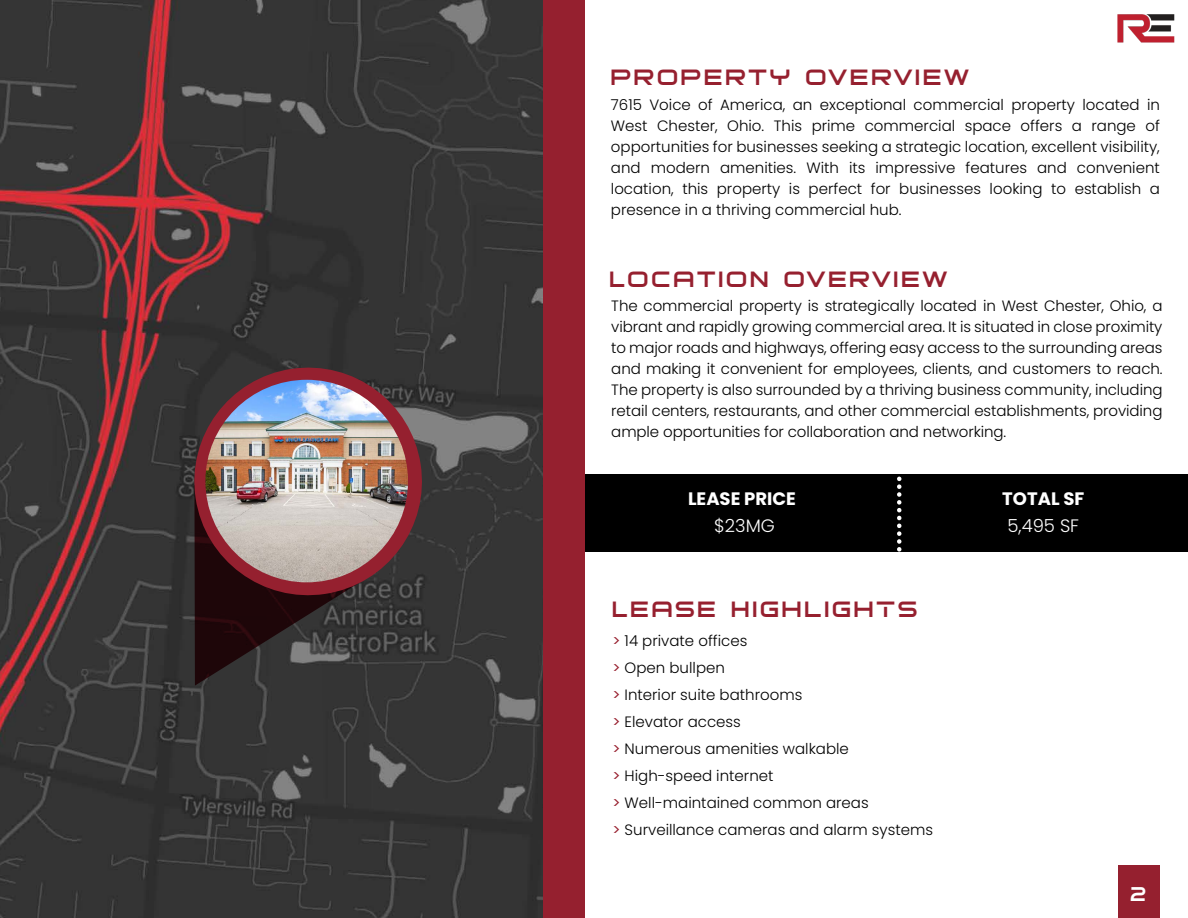
<style>
.page{position:relative;width:1188px;height:918px;background:#fff}
.page>*{position:absolute;margin:0;border:0;box-sizing:border-box;transform-origin:0 0}
.t1{font:500 30px "Bitsumishi Pro";letter-spacing:.1em;color:#96202f}
.t2{font:500 27px "Bitsumishi Pro";color:#fff}
.t3{font:700 18px "Poppins";color:#fff}
.t4{font:300 18px "Poppins";color:#fff}
.t5{font:300 15px/21px "Poppins";color:#000;text-align:justify}
.s1{font-weight:400;color:#98202f}
</style>
<div class="page">
<img style="left:0;top:0;width:543px;height:918px">
<img style="left:1117px;top:14px;width:58px;height:29px">
<div style="left:543px;top:0;width:42px;height:918px;background:#95202f"></div>
<div style="left:1118px;top:866px;width:42px;height:52px;background:#95202f"></div>
<svg style="left:194px;top:603px;width:172px;height:83px;background:#312829"></svg>
<svg style="left:186px;top:360px;width:244px;height:243px;background:#522a2f"></svg>
<div style="left:585px;top:474px;width:603px;height:78px;background:#000"></div>
<svg style="left:897px;top:479px;width:5px;height:73px"></svg>
<img style="left:205px;top:380px;width:203px;height:202px;border-radius:101px">
<h1 class="t1" style="left:611px;top:66px;width:359px">PROPERTY OVERVIEW</h1>
<p class="t5" style="left:611px;top:94px;width:551px">7615 Voice of America, an exceptional commercial property located in West Chester, Ohio. This prime commercial space offers a range of opportunities for businesses seeking a strategic location, excellent visibility, and modern amenities. With its impressive features and convenient location, this property is perfect for businesses looking to establish a presence in a thriving commercial hub.</p>
<h1 class="t1" style="left:609px;top:267px;width:339px">LOCATION OVERVIEW</h1>
<p class="t5" style="left:611px;top:296px;width:553px">The commercial property is strategically located in West Chester, Ohio, a vibrant and rapidly growing commercial area. It is situated in close proximity to major roads and highways, offering easy access to the surrounding areas and making it convenient for employees, clients, and customers to reach.<br>The property is also surrounded by a thriving business community, including retail centers, restaurants, and other commercial establishments, providing ample opportunities for collaboration and networking.</p>
<p class="t3" style="left:688px;top:489px;width:109px">LEASE PRICE</p>
<p class="t4" style="left:714px;top:516px;width:62px">$23MG</p>
<h1 class="t1" style="left:612px;top:597px;width:306px">LEASE Highlights</h1>
<p class="t5" style="left:612px;top:627px;width:322px;line-height:27px;text-align:left"><span class="s1">&gt;</span> 14 private offices<br><span class="s1">&gt;</span> Open bullpen<br><span class="s1">&gt;</span> Interior suite bathrooms<br><span class="s1">&gt;</span> Elevator access<br><span class="s1">&gt;</span> Numerous amenities walkable<br><span class="s1">&gt;</span> High-speed internet<br><span class="s1">&gt;</span> Well-maintained common areas<br><span class="s1">&gt;</span> Surveillance cameras and alarm systems</p>
<p class="t3" style="left:1002px;top:489px;width:84px">TOTAL SF</p>
<p class="t4" style="left:1007px;top:516px;width:73px">5,495 SF</p>
<h2 class="t2" style="left:1131px;top:884px;width:17px">2</h2>
</div>
